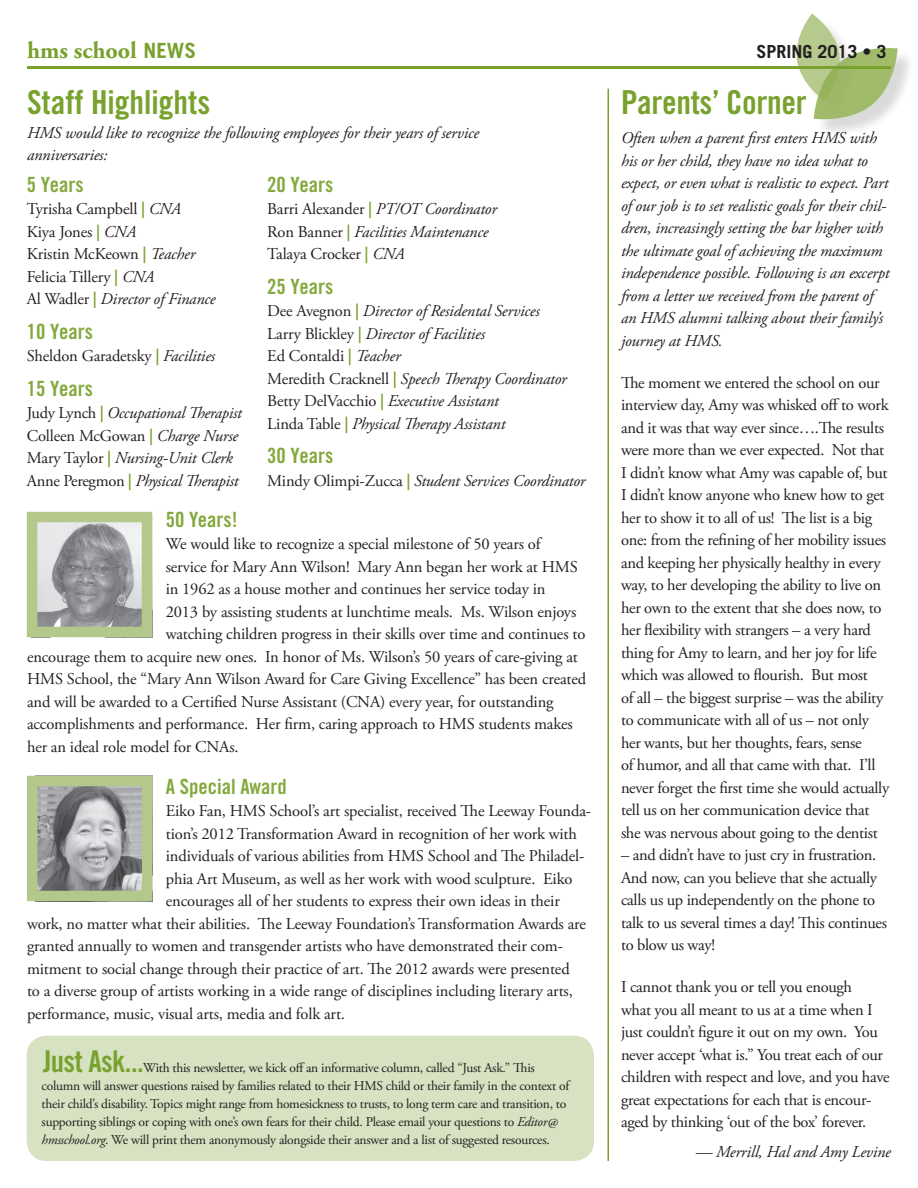
<style>
.page{position:relative;width:918px;height:1188px;background:#fff}
.page>*{position:absolute;margin:0;border:0;box-sizing:border-box;transform-origin:0 0}
.t1{font:33px "Trade Gothic Bold Cond Twenty";color:#78a22d}
.t2{font:30px "Trade Gothic Bold Cond Twenty";letter-spacing:-.02em;color:#78a22d}
.t3{font:700 24px "Adobe Garamond Pro";color:#78a22d}
.t4{font:21px "Trade Gothic Bold Cond Twenty";color:#84a93d}
.t5{font:700 18px "Trade Gothic";color:#231f20}
.t6{font:16.5px/22.5px "Adobe Garamond Pro";letter-spacing:-.01em;color:#231f20}
.t7{font:italic 16.5px/22.5px "Adobe Garamond Pro";letter-spacing:-.01em;color:#231f20}
.t8{font:13.5px/18px "Adobe Garamond Pro";letter-spacing:-.02em;color:#231f20}
.s1{font-family:"Trade Gothic";font-size:21px}
.s2{font-weight:700;color:#78a22d}
.s3{font-style:italic}
.s4{font-style:normal}
.s5{font-weight:700;font-style:normal;color:#78a22d}
</style>
<div class="page">
<div style="left:27px;top:1036px;width:567px;height:125px;background:#d6e2c1;border-radius:20px"></div>
<div style="left:816px;top:50px;width:100px;height:88px;background:#231f20;opacity:.2"></div>
<svg style="left:796px;top:14px;width:102px;height:109px"></svg>
<hr style="left:27px;top:66px;width:864px;height:3px;background:#78a22d">
<img style="left:38px;top:787px;width:103px;height:103px">
<div style="left:27px;top:776px;width:125px;height:125px;border:10px solid #b4c88b"></div>
<img style="left:38px;top:523px;width:103px;height:103px">
<div style="left:27px;top:512px;width:125px;height:125px;border:10px solid #b4c88b"></div>
<hr style="left:608px;top:89px;width:1px;height:1072px;background:#78a22d">
<h3 class="t3" style="left:27px;top:36px;width:171px">hms school <span class="s1">NEWS</span></h3>
<p class="t5" style="left:756px;top:40px;width:132px">SPRING 2013 • 3</p>
<h1 class="t1" style="left:27px;top:82px;width:185px">Staff Highlights</h1>
<p class="t7" style="left:27px;top:122px;width:454px">HMS would like to recognize the following employees for their years of service anniversaries:</p>
<p class="t4" style="left:27px;top:172px;width:58px">5 Years</p>
<p class="t6" style="left:27px;top:199px;width:190px">Tyrisha Campbell <span class="s2">|</span> <span class="s3">CNA<br></span>Kiya Jones <span class="s2">|</span> <span class="s3">CNA<br></span>Kristin McKeown <span class="s2">|</span> <span class="s3">Teacher<br></span>Felicia Tillery <span class="s2">|</span> <span class="s3">CNA<br></span>Al Wadler <span class="s2">|</span> <span class="s3">Director of Finance</span></p>
<p class="t4" style="left:27px;top:319px;width:68px">10 Years</p>
<p class="t6" style="left:27px;top:346px;width:190px">Sheldon Garadetsky <span class="s2">|</span> <span class="s3">Facilities</span></p>
<p class="t4" style="left:27px;top:376px;width:68px">15 Years</p>
<p class="t7" style="left:27px;top:402px;width:216px"><span class="s4">Judy Lynch</span> <span class="s5">|</span> Occupational Therapist <span class="s4">Colleen McGowan</span> <span class="s5">|</span> Charge Nurse <span class="s4">Mary Taylor</span> <span class="s5">|</span> Nursing-Unit Clerk <span class="s4">Anne Peregmon</span> <span class="s5">|</span> Physical Therapist</p>
<h1 class="t1" style="left:621px;top:82px;width:187px">Parents’ Corner</h1>
<p class="t7" style="left:621px;top:127px;width:270px">Often when a parent first enters HMS with his or her child, they have no idea what to expect, or even what is realistic to expect. Part of our job is to set realistic goals for their chil&shy;dren, increasingly setting the bar higher with the ultimate goal of achieving the maximum independence possible. Following is an excerpt from a letter we received from the parent of an HMS alumni talking about their family’s journey at HMS.</p>
<p class="t6" style="left:621px;top:372px;width:270px">The moment we entered the school on our interview day, Amy was whisked off to work and it was that way ever since….The results were more than we ever expected. Not that I didn’t know what Amy was capable of, but I didn’t know anyone who knew how to get her to show it to all of us! The list is a big one: from the refining of her mobility issues and keeping her physically healthy in every way, to her developing the ability to live on her own to the extent that she does now, to her flexibility with strangers – a very hard thing for Amy to learn, and her joy for life which was allowed to flourish. But most<br>of all – the biggest surprise – was the ability to communicate with all of us – not only her wants, but her thoughts, fears, sense<br>of humor, and all that came with that. I’ll never forget the first time she would actually tell us on her communication device that she was nervous about going to the dentist</p>
<p class="t6" style="left:621px;top:844px;width:268px">– and didn’t have to just cry in frustration.<br>And now, can you believe that she actually calls us up independently on the phone to talk to us several times a day! This continues to blow us way!</p>
<p class="t6" style="left:621px;top:976px;width:270px">I cannot thank you or tell you enough<br>what you all meant to us at a time when I just couldn’t figure it out on my own. You never accept ‘what is.” You treat each of our children with respect and love, and you have great expectations for each that is encour&shy;aged by thinking ‘out of the box’ forever.</p>
<p class="t7" style="left:696px;top:1141px;width:197px">— Merrill, Hal and Amy Levine</p>
<p class="t4" style="left:267px;top:172px;width:68px">20 Years</p>
<p class="t7" style="left:267px;top:198px;width:231px"><span class="s4">Barri Alexander</span> <span class="s5">|</span> PT/OT Coordinator<br><span class="s4">Ron Banner</span> <span class="s5">|</span> Facilities Maintenance<br><span class="s4">Talaya Crocker</span> <span class="s5">|</span> CNA</p>
<p class="t4" style="left:267px;top:274px;width:68px">25 Years</p>
<p class="t7" style="left:267px;top:300px;width:301px"><span class="s4">Dee Avegnon</span> <span class="s5">|</span> Director of Residental Services <span class="s4">Larry Blickley</span> <span class="s5">|</span> Director of Facilities<br><span class="s4">Ed Contaldi</span> <span class="s5">|</span> Teacher<br><span class="s4">Meredith Cracknell</span> <span class="s5">|</span> Speech Therapy Coordinator <span class="s4">Betty DelVacchio</span> <span class="s5">|</span> Executive Assistant<br><span class="s4">Linda Table</span> <span class="s5">|</span> Physical Therapy Assistant</p>
<p class="t4" style="left:267px;top:443px;width:68px">30 Years</p>
<p class="t7" style="left:267px;top:470px;width:320px"><span class="s4">Mindy Olimpi-Zucca</span> <span class="s5">|</span> Student Services Coordinator</p>
<p class="t4" style="left:166px;top:506px;width:73px">50 Years!</p>
<p class="t6" style="left:166px;top:533px;width:376px">We would like to recognize a special milestone of 50 years of</p>
<p class="t6" style="left:166px;top:556px;width:414px">service for Mary Ann Wilson! Mary Ann began her work at HMS</p>
<p class="t6" style="left:166px;top:578px;width:381px">in 1962 as a house mother and continues her service today in</p>
<p class="t6" style="left:166px;top:601px;width:412px">2013 by assisting students at lunchtime meals. Ms. Wilson enjoys</p>
<p class="t6" style="left:166px;top:623px;width:421px">watching children progress in their skills over time and continues to</p>
<p class="t6" style="left:27px;top:646px;width:553px">encourage them to acquire new ones. In honor of Ms. Wilson’s 50 years of care-giving at</p>
<p class="t6" style="left:27px;top:668px;width:561px">HMS School, the “Mary Ann Wilson Award for Care Giving Excellence” has been created</p>
<p class="t6" style="left:27px;top:691px;width:528px">and will be awarded to a Certified Nurse Assistant (CNA) every year, for outstanding</p>
<p class="t6" style="left:27px;top:713px;width:547px">accomplishments and performance. Her firm, caring approach to HMS students makes</p>
<p class="t6" style="left:27px;top:736px;width:213px">her an ideal role model for CNAs.</p>
<p class="t4" style="left:166px;top:773px;width:122px">A Special Award</p>
<p class="t6" style="left:166px;top:800px;width:427px">Eiko Fan, HMS School’s art specialist, received The Leeway Founda-</p>
<p class="t6" style="left:166px;top:823px;width:413px">tion’s 2012 Transformation Award in recognition of her work with</p>
<p class="t6" style="left:166px;top:845px;width:420px">individuals of various abilities from HMS School and The Philadel-</p>
<p class="t6" style="left:166px;top:868px;width:408px">phia Art Museum, as well as her work with wood sculpture. Eiko</p>
<p class="t6" style="left:166px;top:890px;width:395px">encourages all of her students to express their own ideas in their</p>
<p class="t6" style="left:27px;top:913px;width:560px">work, no matter what their abilities. The Leeway Foundation’s Transformation Awards are</p>
<p class="t6" style="left:27px;top:935px;width:537px">granted annually to women and transgender artists who have demonstrated their com-</p>
<p class="t6" style="left:27px;top:958px;width:544px">mitment to social change through their practice of art. The 2012 awards were presented</p>
<p class="t6" style="left:27px;top:980px;width:547px">to a diverse group of artists working in a wide range of disciplines including literary arts,</p>
<p class="t6" style="left:27px;top:1003px;width:320px">performance, music, visual arts, media and folk art.</p>
<h2 class="t2" style="left:43px;top:1043px;width:102px">Just Ask...</h2>
<p class="t8" style="left:42px;top:1059px;width:529px;text-indent:102px">With this newsletter, we kick off an informative column, called “Just Ask.” This column will answer questions raised by families related to their HMS child or their family in the context of their child’s disability. Topics might range from homesickness to trusts, to long term care and transition, to supporting siblings or coping with one’s own fears for their child. Please email your questions to <span class="s3">Editor@ hmsschool.org</span>. We will print them anonymously alongside their answer and a list of suggested resources.</p>
</div>
